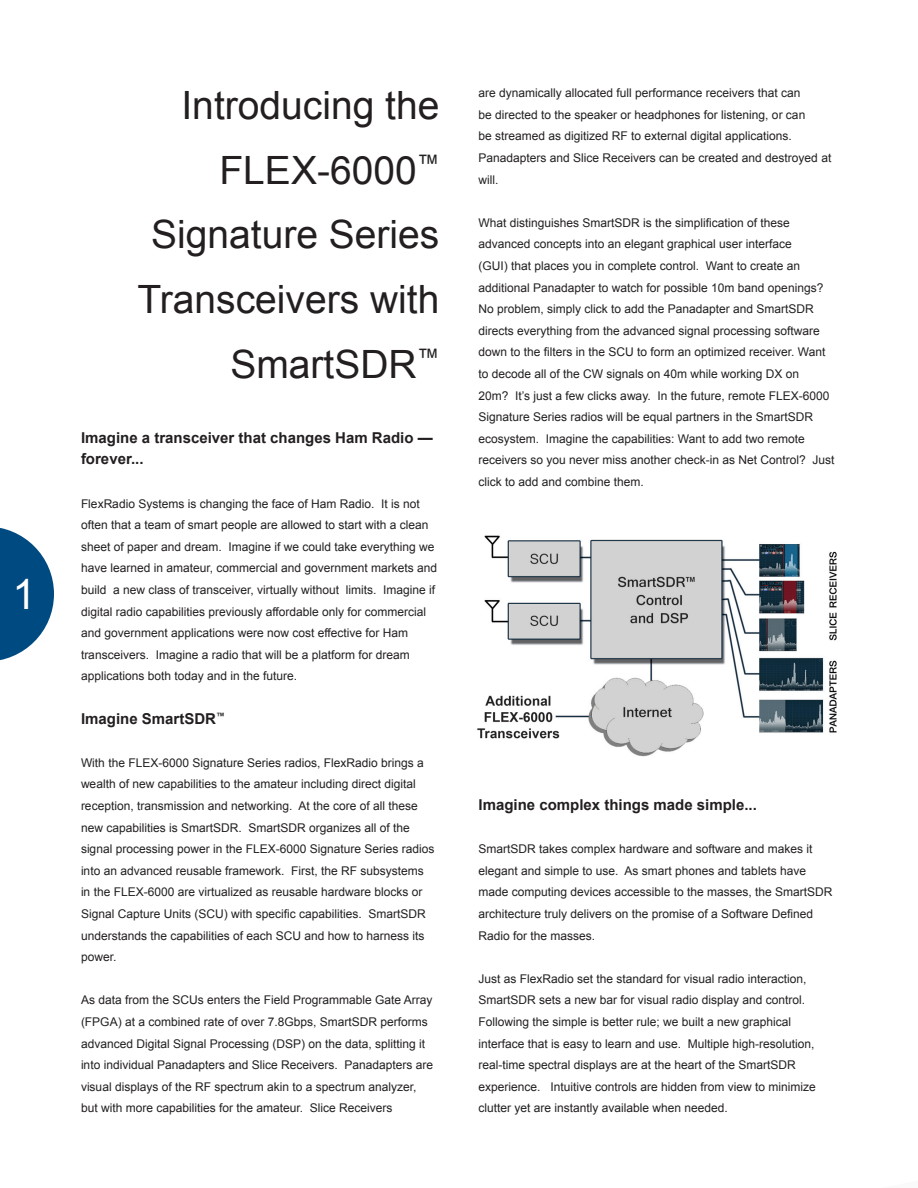
<style>
.page{position:relative;width:918px;height:1188px;background:#fff}
.page>*{position:absolute;margin:0;border:0;box-sizing:border-box;transform-origin:0 0}
.t1{font:42px "Arial";color:#fff}
.t2{font:39px/64.8px "Arial";color:#231f20;text-align:right}
.Heading{font:700 15px/21.6px "Arial";color:#231f20}
.Body_Copy{font:12px/21.6px "Arial";color:#231f20}
</style>
<div class="page">
<img style="left:477px;top:535px;width:360px;height:222px">
<svg style="left:0;top:528px;width:54px;height:132px"></svg>
<p class="t1" style="left:12px;top:567px;width:25px">1</p>
<p class="t2" style="left:181px;top:73px;width:259px">Introducing the</p>
<p class="t2" style="left:219px;top:138px;width:222px">FLEX-6000<sup>™</sup></p>
<p class="t2" style="left:138px;top:203px;width:303px">Signature Series<br>Transceivers with<br>SmartSDR<sup>™</sup></p>
<p class="Heading" style="left:81px;top:427px;width:353px">Imagine a transceiver that changes Ham Radio — forever...</p>
<p class="Body_Copy" style="left:81px;top:493px;width:358px">FlexRadio Systems is changing the face of Ham Radio. It is not often that a team of smart people are allowed to start with a clean sheet of paper and dream. Imagine if we could take everything we have learned in amateur, commercial and government markets and build a new class of transceiver, virtually without limits. Imagine if digital radio capabilities previously affordable only for commercial and government applications were now cost effective for Ham transceivers. Imagine a radio that will be a platform for dream applications both today and in the future.</p>
<p class="Heading" style="left:81px;top:708px;width:145px">Imagine SmartSDR<sup>™</sup></p>
<p class="Body_Copy" style="left:81px;top:752px;width:355px">With the FLEX-6000 Signature Series radios, FlexRadio brings a wealth of new capabilities to the amateur including direct digital reception, transmission and networking. At the core of all these new capabilities is SmartSDR. SmartSDR organizes all of the signal processing power in the FLEX-6000 Signature Series radios into an advanced reusable framework. First, the RF subsystems in the FLEX-6000 are virtualized as reusable hardware blocks or Signal Capture Units (SCU) with specific capabilities. SmartSDR understands the capabilities of each SCU and how to harness its power.</p>
<p class="Body_Copy" style="left:81px;top:990px;width:354px">As data from the SCUs enters the Field Programmable Gate Array (FPGA) at a combined rate of over 7.8Gbps, SmartSDR performs advanced Digital Signal Processing (DSP) on the data, splitting it into individual Panadapters and Slice Receivers. Panadapters are visual displays of the RF spectrum akin to a spectrum analyzer, but with more capabilities for the amateur. Slice Receivers</p>
<p class="Body_Copy" style="left:478px;top:82px;width:354px">are dynamically allocated full performance receivers that can<br>be directed to the speaker or headphones for listening, or can<br>be streamed as digitized RF to external digital applications.<br>Panadapters and Slice Receivers can be created and destroyed at will.</p>
<p class="Body_Copy" style="left:478px;top:212px;width:358px">What distinguishes SmartSDR is the simplification of these advanced concepts into an elegant graphical user interface<br>(GUI) that places you in complete control. Want to create an additional Panadapter to watch for possible 10m band openings?<br>No problem, simply click to add the Panadapter and SmartSDR directs everything from the advanced signal processing software down to the filters in the SCU to form an optimized receiver. Want to decode all of the CW signals on 40m while working DX on<br>20m? It’s just a few clicks away. In the future, remote FLEX-6000<br>Signature Series radios will be equal partners in the SmartSDR ecosystem. Imagine the capabilities: Want to add two remote receivers so you never miss another check-in as Net Control? Just click to add and combine them.</p>
<p class="Heading" style="left:478px;top:794px;width:280px">Imagine complex things made simple...</p>
<p class="Body_Copy" style="left:478px;top:838px;width:356px">SmartSDR takes complex hardware and software and makes it elegant and simple to use. As smart phones and tablets have made computing devices accessible to the masses, the SmartSDR architecture truly delivers on the promise of a Software Defined Radio for the masses.</p>
<p class="Body_Copy" style="left:478px;top:968px;width:339px">Just as FlexRadio set the standard for visual radio interaction, SmartSDR sets a new bar for visual radio display and control.<br>Following the simple is better rule; we built a new graphical interface that is easy to learn and use. Multiple high-resolution, real-time spectral displays are at the heart of the SmartSDR experience. Intuitive controls are hidden from view to minimize clutter yet are instantly available when needed.</p>
</div>
